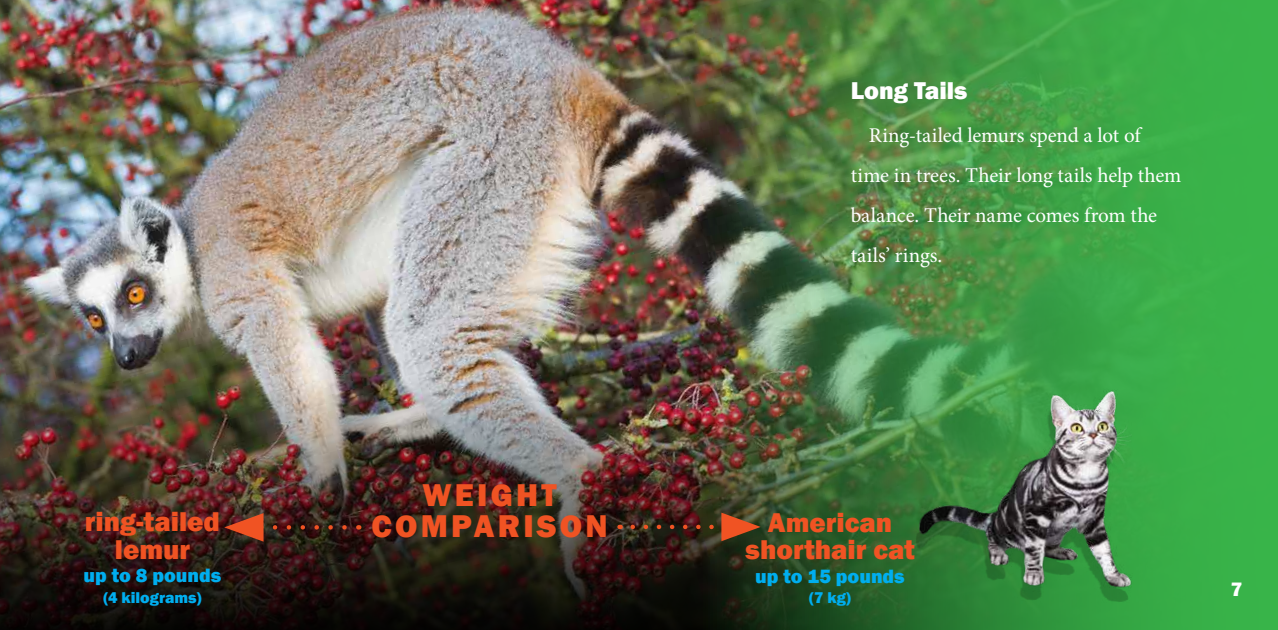
<style>
.page{position:relative;width:1278px;height:630px;background:#fff}
.page>*{position:absolute;margin:0;border:0;box-sizing:border-box;transform-origin:0 0}
.t1{font:800 32.4px "Franklin Gothic";letter-spacing:.1em;color:#f05323}
.t2{font:800 27.9px/27px "Franklin Gothic";color:#f05323;text-align:center}
.t3{font:800 25px "Franklin Gothic";color:#fff}
.t4{font:21px/40px "Minion Pro";letter-spacing:-.005em;color:#fff}
.t5{font:800 20px "Franklin Gothic";color:#fff}
.t6{font:800 19.8px "Franklin Gothic";color:#00aeef}
.t7{font:800 16.1px "Franklin Gothic";color:#00aeef}
</style>
<div class="page">
<img style="left:0;top:0;width:666px;height:364px">
<img style="left:0;top:364px;width:666px;height:266px">
<img style="left:666px;top:0;width:612px;height:630px">
<svg style="left:224px;top:513px;width:121px;height:29px;background:#56281a"></svg>
<svg style="left:633px;top:513px;width:128px;height:28px;background:#542f1b"></svg>
<img style="left:912px;top:375px;width:262px;height:232px">
<h1 class="t1" style="left:423px;top:474px;width:136px">WEIGHT</h1>
<h2 class="t2" style="left:85px;top:509px;width:136px">ring-tailed</h2>
<h1 class="t1" style="left:371px;top:505px;width:238px">COMPARISON</h1>
<h2 class="t2" style="left:115px;top:536px;width:77px">lemur</h2>
<p class="t6" style="left:84px;top:563px;width:139px">up to 8 pounds</p>
<p class="t7" style="left:103px;top:587px;width:100px">(4 kilograms)</p>
<p class="t3" style="left:851px;top:74px;width:118px">Long Tails</p>
<p class="t4" style="left:851px;top:116px;width:332px;text-indent:18px">Ring-tailed lemurs spend a lot of time in trees. Their long tails help them balance. Their name comes from the tails’ rings.</p>
<h2 class="t2" style="left:745px;top:509px;width:171px">American shorthair cat</h2>
<p class="t6" style="left:755px;top:563px;width:151px">up to 15 pounds</p>
<p class="t7" style="left:809px;top:587px;width:43px">(7 kg)</p>
<p class="t5" style="left:1231px;top:576px;width:13px">7</p>
</div>
